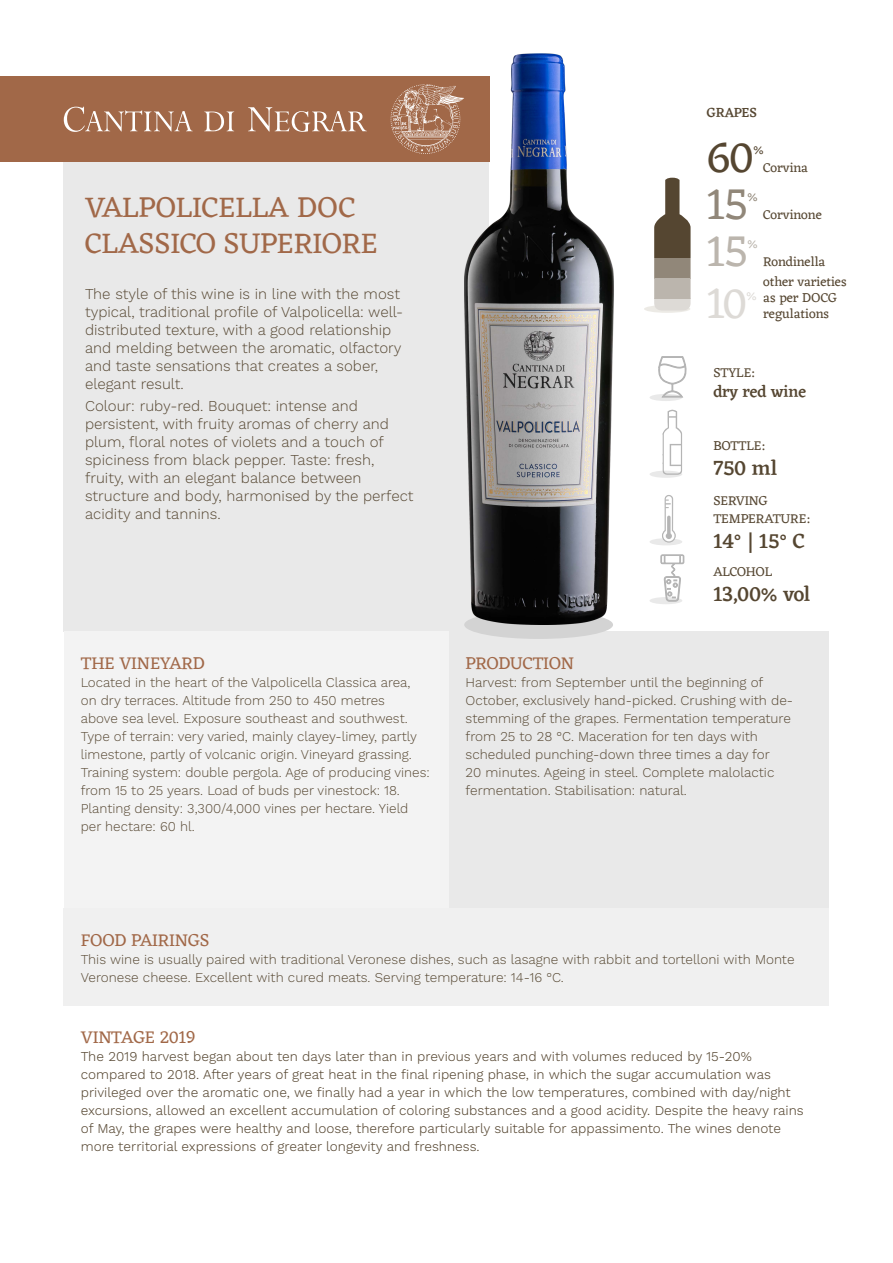
<style>
.page{position:relative;width:893px;height:1263px;background:#fff}
.page>*{position:absolute;margin:0;border:0;box-sizing:border-box;transform-origin:0 0}
.t1{font:45px "Eczar";color:#554631}
.t2{font:45px "Eczar";color:#918779}
.t3{font:45px "Eczar";color:#bbb5ad}
.t4{font:45px "Eczar";color:#dddad6}
.t5{font:30px "Eczar";color:#a16848}
.t6{font:500 21px "Eczar";letter-spacing:-.015em;color:#554631}
.t7{font:18px "Eczar";letter-spacing:-.02em;color:#a16848}
.t8{font:18px "Eczar";color:#a16848}
.t9{font:500 16.5px "Eczar";color:#554631}
.t10{font:300 15px/18px "Work Sans";color:#554631}
.t11{font:300 13.5px/18px "Work Sans";color:#554631}
.t12{font:13.5px/16.2px "Eczar";color:#554631}
.t13{font:500 13.5px "Eczar";letter-spacing:-.03em;color:#554631}
.t14{font:13.05px "Eczar";color:#554631}
.t15{font:13.05px "Eczar";color:#918779}
.t16{font:13.05px "Eczar";color:#bbb5ad}
.t17{font:13.05px "Eczar";color:#dddad6}
</style>
<div class="page">
<div style="left:64px;top:908px;width:765px;height:98px;background:#f0f0f0"></div>
<div style="left:649px;top:597px;width:33px;height:7px;background:#e9e9e9;border-radius:50%"></div>
<div style="left:649px;top:394px;width:33px;height:7px;background:#e9e9e9;border-radius:50%"></div>
<svg style="left:658px;top:356px;width:29px;height:42px"></svg>
<svg style="left:661px;top:554px;width:23px;height:47px"></svg>
<div style="left:649px;top:471px;width:33px;height:7px;background:#e9e9e9;border-radius:50%"></div>
<svg style="left:662px;top:409px;width:20px;height:66px"></svg>
<div style="left:649px;top:538px;width:33px;height:7px;background:#e9e9e9;border-radius:50%"></div>
<svg style="left:662px;top:495px;width:14px;height:48px"></svg>
<div style="left:64px;top:162px;width:425px;height:469px;background:#e9e9e9"></div>
<div style="left:449px;top:631px;width:380px;height:277px;background:#e9e9e9"></div>
<div style="left:64px;top:631px;width:385px;height:277px;background:#f3f3f3"></div>
<div style="left:0;top:77px;width:489px;height:85px;background:#a16848"></div>
<svg style="left:64px;top:107px;width:129px;height:25px"></svg>
<svg style="left:204px;top:112px;width:30px;height:19px"></svg>
<svg style="left:248px;top:107px;width:119px;height:25px"></svg>
<svg style="left:391px;top:84px;width:62px;height:70px"></svg>
<img style="left:392px;top:85px;width:69px;height:55px">
<div style="left:464px;top:611px;width:149px;height:28px;background:#d3d3d3;border-radius:50%"></div>
<div style="left:644px;top:305px;width:46px;height:8px;background:#eceae5;border-radius:50%"></div>
<div style="left:654px;top:299px;width:37px;height:11px;background:#dddad6"></div>
<svg style="left:654px;top:178px;width:37px;height:80px;fill:#554631"></svg>
<div style="left:654px;top:258px;width:37px;height:20px;background:#918779"></div>
<div style="left:654px;top:278px;width:37px;height:21px;background:#bbb5ad"></div>
<img style="left:461px;top:53px;width:153px;height:576px">
<p class="t5" style="left:85px;top:187px;width:272px">VALPOLICELLA DOC</p>
<p class="t5" style="left:85px;top:223px;width:294px">CLASSICO SUPERIORE</p>
<p class="t10" style="left:85px;top:285px;width:320px">The style of this wine is in line with the most typical, traditional profile of Valpolicella: well&shy;distributed texture, with a good relationship and melding between the aromatic, olfactory and taste sensations that creates a sober, elegant result.</p>
<p class="t10" style="left:85px;top:397px;width:330px">Colour: ruby-red. Bouquet: intense and persistent, with fruity aromas of cherry and plum, floral notes of violets and a touch of spiciness from black pepper. Taste: fresh, fruity, with an elegant balance between structure and body, harmonised by the perfect acidity and tannins.</p>
<p class="t7" style="left:81px;top:651px;width:125px">THE VINEYARD</p>
<p class="t11" style="left:81px;top:674px;width:350px">Located in the heart of the Valpolicella Classica area,<br>on dry terraces. Altitude from 250 to 450 metres<br>above sea level. Exposure southeast and southwest.<br>Type of terrain: very varied, mainly clayey-limey, partly limestone, partly of volcanic origin. Vineyard grassing.<br>Training system: double pergola. Age of producing vines: from 15 to 25 years. Load of buds per vinestock: 18.<br>Planting density: 3,300/4,000 vines per hectare. Yield per hectare: 60 hl.</p>
<p class="t13" style="left:707px;top:105px;width:52px">GRAPES</p>
<p class="t1" style="left:707px;top:126px;width:49px">60</p>
<p class="t14" style="left:753px;top:140px;width:12px">%</p>
<p class="t2" style="left:707px;top:173px;width:43px">15</p>
<p class="t15" style="left:747px;top:187px;width:12px">%</p>
<p class="t3" style="left:707px;top:220px;width:43px">15</p>
<p class="t16" style="left:747px;top:235px;width:12px">%</p>
<p class="t12" style="left:763px;top:160px;width:46px">Corvina</p>
<p class="t12" style="left:763px;top:207px;width:60px">Corvinone</p>
<p class="t12" style="left:763px;top:255px;width:64px">Rondinella</p>
<p class="t12" style="left:763px;top:274px;width:85px">other varieties as per DOCG regulations</p>
<p class="t4" style="left:707px;top:272px;width:42px">10</p>
<p class="t17" style="left:746px;top:287px;width:12px">%</p>
<p class="t12" style="left:713px;top:365px;width:44px">STYLE:</p>
<p class="t9" style="left:713px;top:382px;width:94px">dry red wine</p>
<p class="t12" style="left:713px;top:438px;width:54px">BOTTLE:</p>
<p class="t6" style="left:713px;top:456px;width:66px">750 ml</p>
<p class="t12" style="left:713px;top:493px;width:99px;line-height:18px">SERVING<br>TEMPERATURE:</p>
<p class="t6" style="left:713px;top:529px;width:93px">14° | 15° C</p>
<p class="t12" style="left:713px;top:564px;width:60px">ALCOHOL</p>
<p class="t6" style="left:713px;top:581px;width:99px">13,00% vol</p>
<p class="t8" style="left:466px;top:651px;width:110px">PRODUCTION</p>
<p class="t11" style="left:466px;top:674px;width:329px">Harvest: from September until the beginning of October, exclusively hand-picked. Crushing with de&shy;stemming of the grapes. Fermentation temperature from 25 to 28 °C. Maceration for ten days with scheduled punching-down three times a day for<br>20 minutes. Ageing in steel. Complete malolactic fermentation. Stabilisation: natural.</p>
<p class="t7" style="left:81px;top:927px;width:130px">FOOD PAIRINGS</p>
<p class="t11" style="left:81px;top:950px;width:715px">This wine is usually paired with traditional Veronese dishes, such as lasagne with rabbit and tortelloni with Monte<br>Veronese cheese. Excellent with cured meats. Serving temperature: 14-16 °C.</p>
<h3 class="t7" style="left:81px;top:1025px;width:116px">VINTAGE 2019</h3>
<p class="t11" style="left:81px;top:1048px;width:724px">The 2019 harvest began about ten days later than in previous years and with volumes reduced by 15-20% compared to 2018. After years of great heat in the final ripening phase, in which the sugar accumulation was privileged over the aromatic one, we finally had a year in which the low temperatures, combined with day/night excursions, allowed an excellent accumulation of coloring substances and a good acidity. Despite the heavy rains of May, the grapes were healthy and loose, therefore particularly suitable for appassimento. The wines denote more territorial expressions of greater longevity and freshness.</p>
</div>
